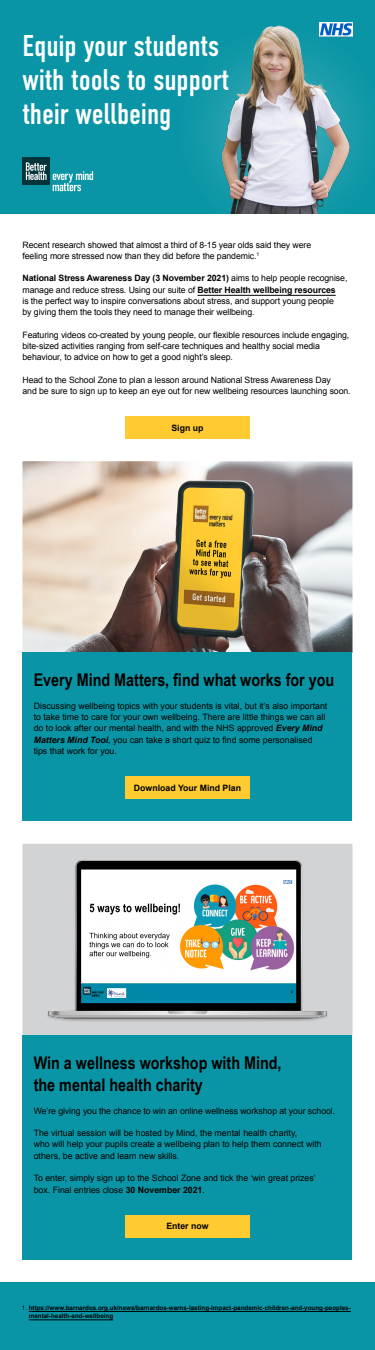
<style>
.page{position:relative;width:375px;height:1350px;background:#fff}
.page>*{position:absolute;margin:0;border:0;box-sizing:border-box;transform-origin:0 0}
.heading{font:30px/33.8px "DIN Condensed";letter-spacing:-.005em;color:#fff}
.subhead{font:700 17.5px/22.5px "Arial Narrow";color:#000}
.body{font:8.75px/11.2px "Arial";letter-spacing:-.01em;color:#000}
.body-2{font:700 8.75px "Arial";color:#000}
.t1{font:700 6.25px/8.4px "Arial";color:#000}
.s1{font-weight:700}
.s2{font-weight:700;font-style:italic}
.s3{font-weight:400}
</style>
<div class="page">
<div style="left:0;top:0;width:375px;height:214px;background:#0995a5"></div>
<svg style="left:199px;top:22px;width:165px;height:162px;fill:#1299a8"></svg>
<svg style="left:23px;top:158px;width:27px;height:27px"></svg>
<svg style="left:26px;top:162px;width:21px;height:18px"></svg>
<svg style="left:53px;top:171px;width:40px;height:20px"></svg>
<img style="left:220px;top:25px;width:129px;height:189px">
<hr style="left:198px;top:295px;width:138px;height:1px;background:#000">
<div style="left:125px;top:416px;width:125px;height:23px;background:#ffcb31"></div>
<img style="left:22px;top:461px;width:330px;height:191px">
<div style="left:22px;top:652px;width:330px;height:169px;background:#0995a5"></div>
<div style="left:125px;top:776px;width:125px;height:23px;background:#ffcb31"></div>
<div style="left:22px;top:844px;width:330px;height:191px;background:#d1d3d4"></div>
<div style="left:46px;top:860px;width:283px;height:162px;background:#000;opacity:.2"></div>
<img style="left:48px;top:861px;width:279px;height:157px">
<div style="left:22px;top:1035px;width:330px;height:225px;background:#0995a5"></div>
<div style="left:125px;top:1215px;width:125px;height:23px;background:#ffcb31"></div>
<div style="left:0;top:1282px;width:375px;height:68px;background:#0995a5"></div>
<hr style="left:29px;top:1311px;width:322px;height:1px;background:#000">
<hr style="left:29px;top:1320px;width:84px;height:1px;background:#000">
<p class="heading" style="left:22px;top:30px;width:208px">Equip your students with tools to support their wellbeing</p>
<p class="body" style="left:22px;top:239px;width:290px">Recent research showed that almost a third of 8-15 year olds said they were feeling more stressed now than they did before the pandemic.<sup>1</sup></p>
<p class="body" style="left:22px;top:273px;width:326px"><span class="s1">National Stress Awareness Day (3 November 2021)</span> aims to help people recognise, manage and reduce stress. Using our suite of <span class="s1">Better Health wellbeing resources<br></span>is the perfect way to inspire conversations about stress, and support young people<br>by giving them the tools they need to manage their wellbeing.</p>
<p class="body" style="left:22px;top:329px;width:328px">Featuring videos co-created by young people, our flexible resources include engaging, bite-sized activities ranging from self-care techniques and healthy social media behaviour, to advice on how to get a good night’s sleep.</p>
<p class="body" style="left:22px;top:374px;width:330px">Head to the School Zone to plan a lesson around National Stress Awareness Day<br>and be sure to sign up to keep an eye out for new wellbeing resources launching soon.</p>
<p class="body-2" style="left:171px;top:422px;width:34px">Sign up</p>
<p class="subhead" style="left:34px;top:668px;width:302px">Every Mind Matters, find what works for you</p>
<p class="body" style="left:34px;top:700px;width:295px">Discussing wellbeing topics with your students is vital, but it’s also important to take time to care for your own wellbeing. There are little things we can all do to look after our mental health, and with the NHS approved <span class="s2">Every Mind Matters Mind Tool</span>, you can take a short quiz to find some personalised tips that work for you.</p>
<p class="body-2" style="left:134px;top:782px;width:109px">Download Your Mind Plan</p>
<p class="subhead" style="left:34px;top:1050px;width:249px">Win a wellness workshop with Mind, the mental health charity</p>
<p class="body" style="left:34px;top:1105px;width:303px">We’re giving you the chance to win an online wellness workshop at your school.</p>
<p class="body" style="left:34px;top:1128px;width:289px">The virtual session will be hosted by Mind, the mental health charity,<br>who will help your pupils create a wellbeing plan to help them connect with others, be active and learn new skills.</p>
<p class="body" style="left:34px;top:1173px;width:284px">To enter, simply sign up to the School Zone and tick the ‘win great prizes’ box. Final entries close <span class="s1">30 November 2021</span>.</p>
<p class="body-2" style="left:166px;top:1221px;width:44px">Enter now</p>
<p class="t1" style="left:29px;top:1303px;width:324px;text-indent:-7px"><span class="s3">1.</span> https://www.barnardos.org.uk/news/barnardos-warns-lasting-impact-pandemic-children-and-young-peoples&shy;mental-health-and-wellbeing</p>
</div>
